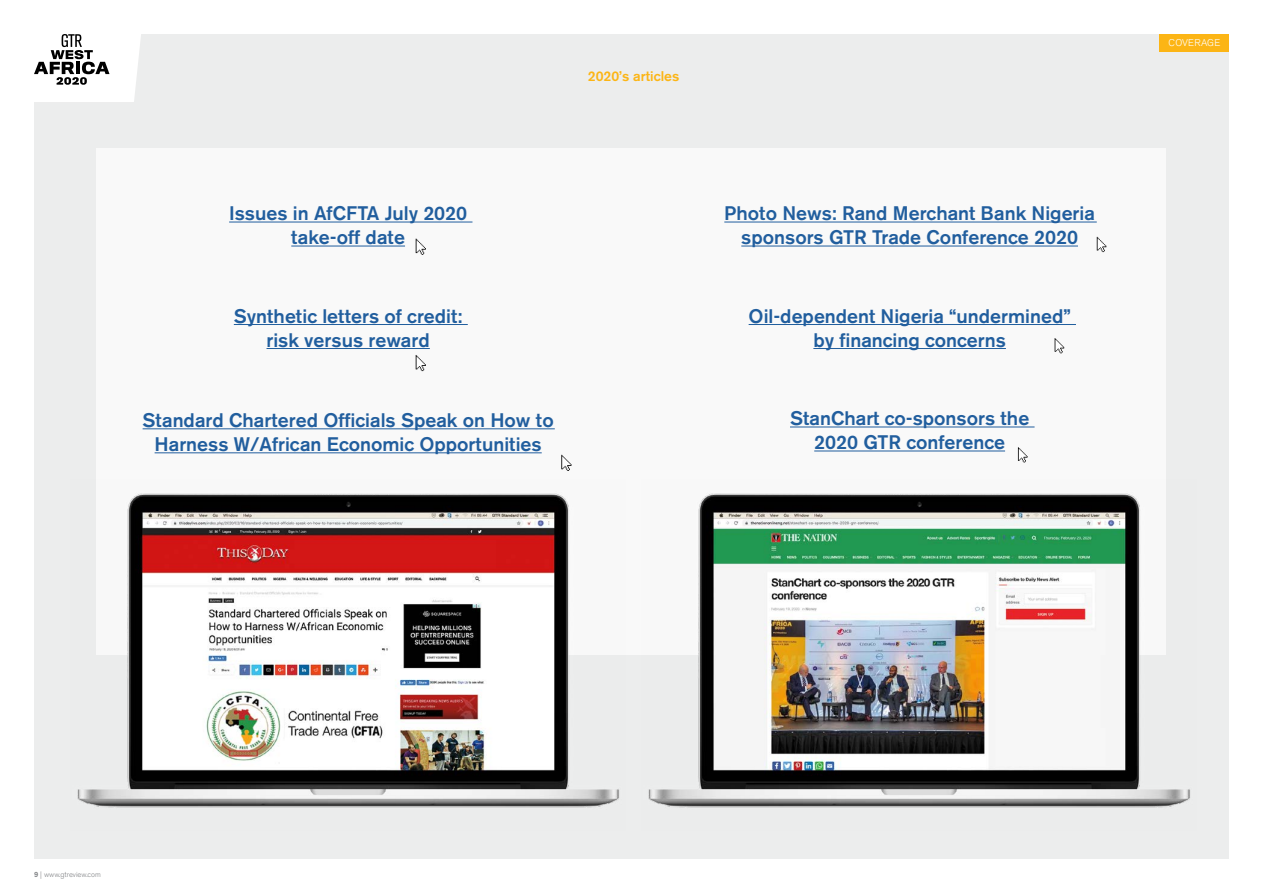
<style>
.page{position:relative;width:1263px;height:893px;background:#fff}
.page>*{position:absolute;margin:0;border:0;box-sizing:border-box;transform-origin:0 0}
.t1{font:500 19.5px/24px "Akzidenz Grotesk BQ";color:#215e9e;text-align:center}
.t2{font:500 13.95px "Akzidenz Grotesk BQ";color:#fcb515}
.t3{font:300 9.75px "Akzidenz Grotesk BQ";letter-spacing:.03em;color:#fff}
.t4{font:300 7.5px "Akzidenz Grotesk BQ";color:#808285}
.s1{font-weight:500}
</style>
<div class="page">
<div style="left:34px;top:34px;width:1195px;height:825px;background:#eceded"></div>
<svg style="left:34px;top:34px;width:107px;height:68px;background:#dadada"></svg>
<div style="left:97px;top:149px;width:1069px;height:506px;background:#f9f9f9"></div>
<hr style="left:790px;top:426px;width:244px;height:1px;background:#215e9e">
<hr style="left:814px;top:450px;width:191px;height:1px;background:#215e9e">
<hr style="left:749px;top:324px;width:327px;height:1px;background:#215e9e">
<hr style="left:813px;top:348px;width:193px;height:1px;background:#215e9e">
<hr style="left:724px;top:222px;width:373px;height:1px;background:#215e9e">
<hr style="left:741px;top:246px;width:337px;height:1px;background:#215e9e">
<img style="left:77px;top:479px;width:542px;height:329px">
<img style="left:648px;top:493px;width:542px;height:315px">
<svg style="left:561px;top:455px;width:10px;height:16px"></svg>
<svg style="left:416px;top:239px;width:10px;height:16px"></svg>
<svg style="left:416px;top:355px;width:10px;height:16px"></svg>
<svg style="left:1018px;top:447px;width:9px;height:15px"></svg>
<svg style="left:1054px;top:338px;width:10px;height:15px"></svg>
<svg style="left:1097px;top:237px;width:9px;height:15px"></svg>
<hr style="left:143px;top:428px;width:412px;height:1px;background:#215e9e">
<hr style="left:155px;top:452px;width:387px;height:1px;background:#215e9e">
<hr style="left:229px;top:222px;width:243px;height:1px;background:#215e9e">
<hr style="left:291px;top:246px;width:114px;height:1px;background:#215e9e">
<hr style="left:234px;top:324px;width:234px;height:1px;background:#215e9e">
<hr style="left:266px;top:348px;width:164px;height:1px;background:#215e9e">
<div style="left:1159px;top:34px;width:70px;height:18px;background:#fcb515"></div>
<p class="t3" style="left:1168px;top:38px;width:53px">COVERAGE</p>
<p class="t2" style="left:588px;top:68px;width:93px">2020’s articles</p>
<p class="t1" style="left:229px;top:201px;width:240px">Issues in AfCFTA July 2020 take-off date</p>
<p class="t1" style="left:724px;top:201px;width:372px">Photo News: Rand Merchant Bank Nigeria sponsors GTR Trade Conference 2020</p>
<p class="t1" style="left:234px;top:304px;width:230px">Synthetic letters of credit: risk versus reward</p>
<p class="t1" style="left:749px;top:304px;width:324px">Oil-dependent Nigeria “undermined” by financing concerns</p>
<p class="t1" style="left:143px;top:408px;width:413px">Standard Chartered Officials Speak on How to<br>Harness W/African Economic Opportunities</p>
<p class="t1" style="left:790px;top:406px;width:241px">StanChart co-sponsors the<br>2020 GTR conference</p>
<p class="t4" style="left:34px;top:870px;width:68px"><span class="s1">9</span> | www.gtreview.com</p>
</div>
